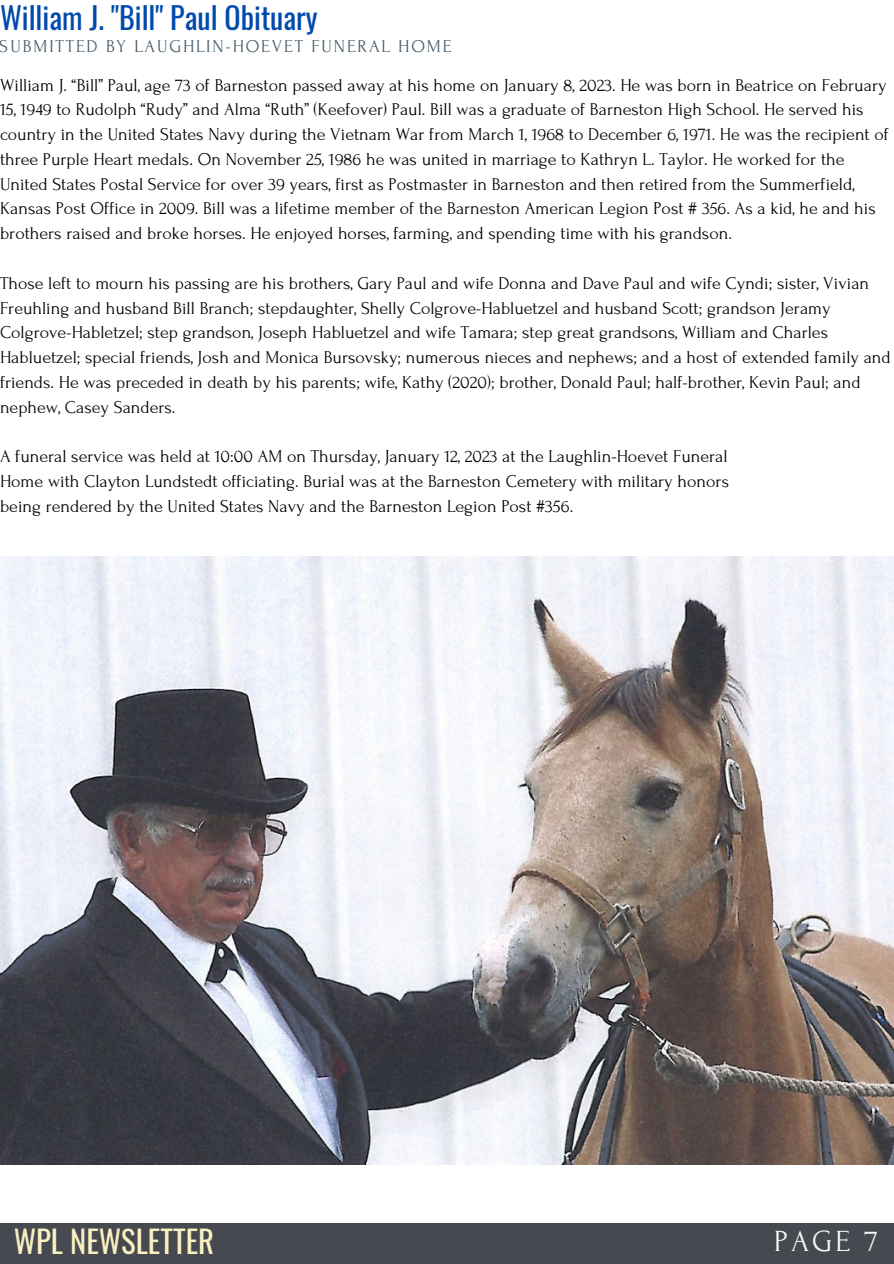
<style>
.page{position:relative;width:894px;height:1264px;background:#fff}
.page>*{position:absolute;margin:0;border:0;box-sizing:border-box;transform-origin:0 0}
.t1{font:30.75px "Oswald";color:#f9f0c1}
.t2{font:30.75px "Forum";color:#fafafa}
.t3{font:30px "Oswald";color:#004aad}
.t4{font:18px/24.8px "Forum";color:#000}
.t5{font:18px "Forum";letter-spacing:.1em;color:#435967}
</style>
<div class="page">
<div style="left:0;top:1223px;width:893px;height:40px;background:#464a50"></div>
<img style="left:0;top:556px;width:893px;height:608px">
<h2 class="t3" style="left:0;top:-5px;width:319px">William J. "Bill" Paul Obituary</h2>
<p class="t5" style="left:0;top:37px;width:453px">SUBMITTED BY LAUGHLIN-HOEVET FUNERAL HOME</p>
<p class="t4" style="left:0;top:73px;width:890px">William J. “Bill” Paul, age 73 of Barneston passed away at his home on January 8, 2023. He was born in Beatrice on February 15, 1949 to Rudolph “Rudy” and Alma “Ruth” (Keefover) Paul. Bill was a graduate of Barneston High School. He served his country in the United States Navy during the Vietnam War from March 1, 1968 to December 6, 1971. He was the recipient of three Purple Heart medals. On November 25, 1986 he was united in marriage to Kathryn L. Taylor. He worked for the United States Postal Service for over 39 years, first as Postmaster in Barneston and then retired from the Summerfield, Kansas Post Office in 2009. Bill was a lifetime member of the Barneston American Legion Post # 356. As a kid, he and his brothers raised and broke horses. He enjoyed horses, farming, and spending time with his grandson.</p>
<p class="t4" style="left:0;top:271px;width:892px">Those left to mourn his passing are his brothers, Gary Paul and wife Donna and Dave Paul and wife Cyndi; sister, Vivian Freuhling and husband Bill Branch; stepdaughter, Shelly Colgrove-Habluetzel and husband Scott; grandson Jeramy Colgrove-Habletzel; step grandson, Joseph Habluetzel and wife Tamara; step great grandsons, William and Charles Habluetzel; special friends, Josh and Monica Bursovsky; numerous nieces and nephews; and a host of extended family and friends. He was preceded in death by his parents; wife, Kathy (2020); brother, Donald Paul; half-brother, Kevin Paul; and nephew, Casey Sanders.</p>
<p class="t4" style="left:0;top:444px;width:730px;text-align:justify">A funeral service was held at 10:00 AM on Thursday, January 12, 2023 at the Laughlin-Hoevet Funeral Home with Clayton Lundstedt officiating. Burial was at the Barneston Cemetery with military honors being rendered by the United States Navy and the Barneston Legion Post #356.</p>
<h1 class="t1" style="left:14px;top:1217px;width:202px">WPL NEWSLETTER</h1>
<h1 class="t2" style="left:773px;top:1224px;width:105px">PAGE 7</h1>
</div>
